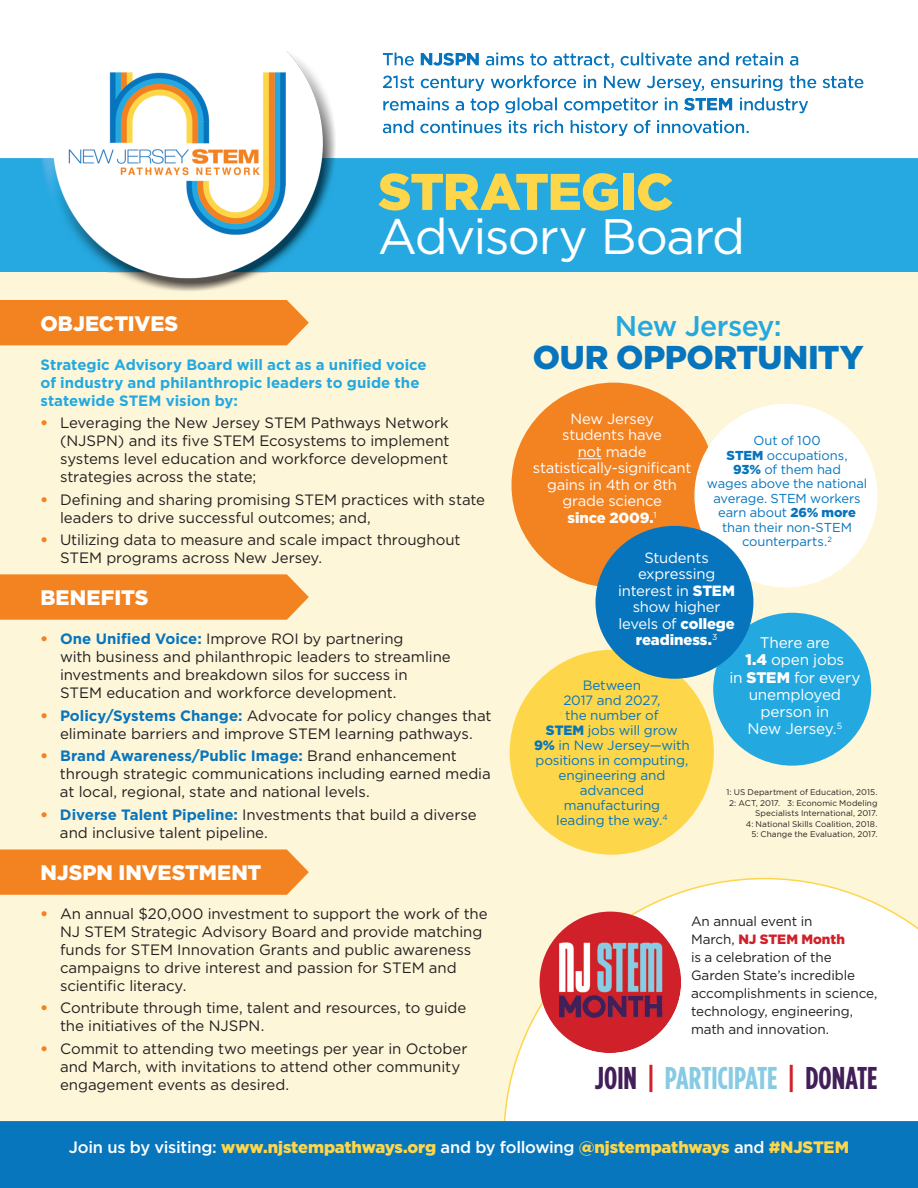
<style>
.page{position:relative;width:918px;height:1188px;background:#fff}
.page>*{position:absolute;margin:0;border:0;box-sizing:border-box;transform-origin:0 0}
.t1{font:900 51.45px "Gotham";letter-spacing:-.025em;color:#fed649}
.t2{font:49.8px "Gotham";letter-spacing:-.035em;color:#fff}
.t3{font:900 33px "Gotham";letter-spacing:-.015em;color:#0775bd}
.t4{font:700 31.5px "Gotham Condensed";color:#86cbe3}
.t5{font:500 28.5px "Gotham";letter-spacing:-.02em;color:#23a9e0}
.t6{font:900 21px "Gotham";color:#fff}
.t7{font:900 16.5px "Gotham";letter-spacing:-.015em;color:#fed649}
.t8{font:15.3px/17.1px "Gotham";letter-spacing:-.015em;color:#fff;text-align:center}
.t9{font:15px/18px "Gotham";letter-spacing:-.005em;color:#231f20}
.t10{font:700 15px/18px "Gotham";color:#23a9e0}
.t11{font:14.85px/16.5px "Gotham";letter-spacing:-.015em;color:#fff;text-align:center}
.t12{font:13.5px/17.9px "Gotham";letter-spacing:-.01em;color:#231f20}
.t13{font:13.5px/15px "Gotham";letter-spacing:-.01em;color:#0775bd;text-align:center}
.t14{font:12.9px/14.4px "Gotham";letter-spacing:-.005em;color:#0775bd;text-align:center}
.t15{font:8.25px/10.5px "Gotham";letter-spacing:.005em;color:#231f20;text-align:right}
.s1{font-weight:900;color:#f38221}
.s2{font-weight:700;color:#0775bd}
.s3{font-weight:900}
.s4{font-weight:900;color:#d02029}
.s5{color:#431f59}
.s6{color:#d02029}
.s7{font-weight:500;color:#fff}
</style>
<div class="page">
<img style="left:0;top:51px;width:918px;height:1137px">
<div style="left:512px;top:383px;width:204px;height:204px;background:#f38221;border-radius:50%"></div>
<svg style="left:578px;top:459px;width:24px;height:1px"></svg>
<div style="left:713px;top:613px;width:158px;height:153px;background:#23a9e0;border-radius:50%"></div>
<div style="left:694px;top:404px;width:184px;height:183px;background:#fff;border-radius:50%"></div>
<div style="left:510px;top:650px;width:204px;height:205px;background:#fed649;border-radius:50%"></div>
<div style="left:595px;top:526px;width:158px;height:153px;background:#0775bd;border-radius:50%"></div>
<img style="left:540px;top:912px;width:141px;height:141px;border-radius:71px">
<div style="left:0;top:300px;width:309px;height:45px;background:#f38221"></div>
<svg style="left:0;top:574px;width:309px;height:46px;background:#f38729"></svg>
<svg style="left:0;top:849px;width:309px;height:46px;background:#f38729"></svg>
<h1 class="t1" style="left:378px;top:162px;width:297px">STRATEGIC</h1>
<h2 class="t2" style="left:378px;top:209px;width:369px">Advisory Board</h2>
<h3 class="t6" style="left:40px;top:311px;width:139px">OBJECTIVES</h3>
<p class="t10" style="left:40px;top:355px;width:388px">Strategic Advisory Board will act as a unified voice of industry and philanthropic leaders to guide the statewide STEM vision by:</p>
<p class="t9" style="left:60px;top:414px;width:391px;text-align:justify;text-indent:-20px"><span class="s1">•</span> Leveraging the New Jersey STEM Pathways Network (NJSPN) and its five STEM Ecosystems to implement systems level education and workforce development strategies across the state;</p>
<p class="t9" style="left:60px;top:490px;width:427px;text-indent:-20px"><span class="s1">•</span> Defining and sharing promising STEM practices with state leaders to drive successful outcomes; and,</p>
<p class="t9" style="left:60px;top:531px;width:402px;text-indent:-20px"><span class="s1">•</span> Utilizing data to measure and scale impact throughout<br>STEM programs across New Jersey.</p>
<h3 class="t6" style="left:40px;top:586px;width:109px">BENEFITS</h3>
<p class="t9" style="left:60px;top:630px;width:392px;text-indent:-20px"><span class="s1">•</span> <span class="s2">One Unified Voice:</span> Improve ROI by partnering<br>with business and philanthropic leaders to streamline investments and breakdown silos for success in STEM education and workforce development.</p>
<p class="t9" style="left:40px;top:706px;width:453px;text-align:center"><span class="s1">•</span> <span class="s2">Policy/Systems Change:</span> Advocate for policy changes that eliminate barriers and improve STEM learning pathways.</p>
<p class="t9" style="left:60px;top:747px;width:432px;text-indent:-19px"><span class="s1">•</span> <span class="s2">Brand Awareness/Public Image:</span> Brand enhancement through strategic communications including earned media at local, regional, state and national levels.</p>
<p class="t9" style="left:60px;top:805px;width:418px;text-indent:-20px"><span class="s1">•</span> <span class="s2">Diverse Talent Pipeline:</span> Investments that build a diverse and inclusive talent pipeline.</p>
<h3 class="t6" style="left:40px;top:860px;width:222px">NJSPN INVESTMENT</h3>
<p class="t9" style="left:60px;top:904px;width:429px;text-indent:-20px"><span class="s1">•</span> An annual $20,000 investment to support the work of the NJ STEM Strategic Advisory Board and provide matching funds for STEM Innovation Grants and public awareness campaigns to drive interest and passion for STEM and scientific literacy.</p>
<p class="t9" style="left:60px;top:999px;width:408px;text-indent:-20px"><span class="s1">•</span> Contribute through time, talent and resources, to guide the initiatives of the NJSPN.</p>
<p class="t9" style="left:60px;top:1039px;width:409px;text-indent:-20px"><span class="s1">•</span> Commit to attending two meetings per year in October and March, with invitations to attend other community engagement events as desired.</p>
<h3 class="t5" style="left:615px;top:310px;width:169px">New Jersey:</h3>
<h3 class="t3" style="left:533px;top:338px;width:332px">OUR OPPORTUNITY</h3>
<p class="t11" style="left:533px;top:410px;width:160px">New Jersey<br>students have<br>not made statistically-significant gains in 4th or 8th grade science<br><span class="s3">since 2009.</span><sup>1</sup></p>
<p class="t14" style="left:707px;top:433px;width:162px">Out of 100<br><span class="s3">STEM</span> occupations,<br><span class="s3">93%</span> of them had<br>wages above the national average. STEM workers earn about <span class="s3">26% more </span>than their non-STEM counterparts.<sup>2</sup></p>
<p class="t11" style="left:618px;top:549px;width:118px">Students expressing interest in <span class="s3">STEM </span>show higher levels of <span class="s3">college readiness.</span><sup>3</sup></p>
<p class="t8" style="left:729px;top:634px;width:132px">There are<br><span class="s3">1.4</span> open jobs<br>in <span class="s3">STEM</span> for every unemployed person in<br>New Jersey.<sup>5</sup></p>
<p class="t13" style="left:534px;top:677px;width:157px">Between<br>2017 and 2027,<br>the number of<br><span class="s3">STEM</span> jobs will grow<br><span class="s3">9%</span> in New Jersey—with positions in computing, engineering and advanced manufacturing<br>leading the way.<sup>4</sup></p>
<p class="t15" style="left:726px;top:787px;width:153px">1: US Department of Education, 2015.<br>2: ACT, 2017. 3: Economic Modeling Specialists International, 2017.<br>4: National Skills Coalition, 2018.<br>5: Change the Evaluation, 2017.</p>
<p class="t12" style="left:691px;top:912px;width:188px">An annual event in<br>March, <span class="s4">NJ STEM Month<br></span>is a celebration of the<br>Garden State’s incredible accomplishments in science, technology, engineering, math and innovation.</p>
<h3 class="t4" style="left:595px;top:1060px;width:284px"><span class="s5">JOIN</span> <span class="s6">|</span> PARTICIPATE <span class="s6">|</span> <span class="s5">DONATE</span></h3>
<p class="t7" style="left:69px;top:1138px;width:782px"><span class="s7">Join us by visiting:</span> www.njstempathways.org <span class="s7">and by following</span> @njstempathways <span class="s7">and</span> #NJSTEM</p>
</div>
